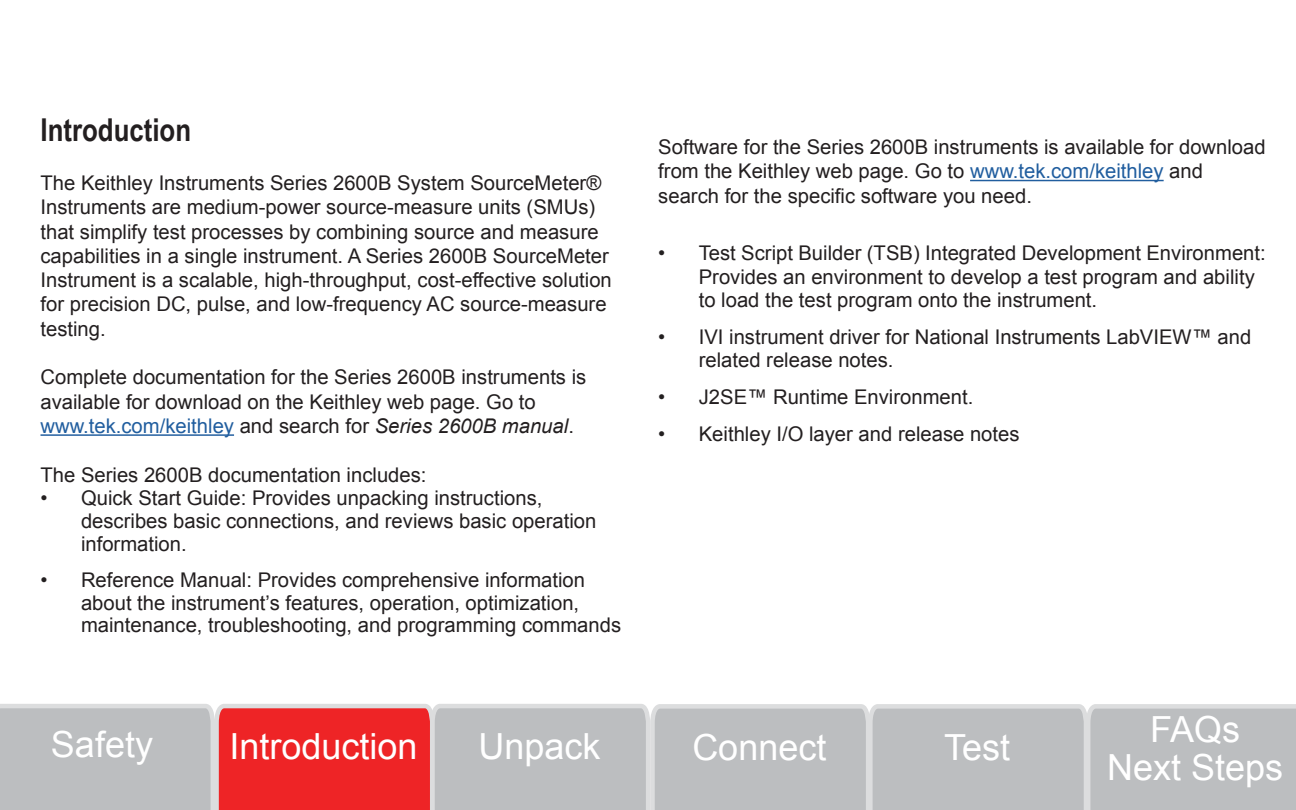
<style>
.page{position:relative;width:1296px;height:810px;background:#fff}
.page>*{position:absolute;margin:0;border:0;box-sizing:border-box;transform-origin:0 0}
.t1{font:36px/38.2px "Arial";color:#fff;text-align:center}
.t2{font:700 31.5px "Arial Narrow";color:#231f20}
.t3{font:20.25px/24.3px "Arial";color:#231f20}
.s1{color:#215e9f}
.s2{font-style:italic}
</style>
<div class="page">
<hr style="left:970px;top:180px;width:194px;height:1px;background:#215e9f">
<hr style="left:40px;top:434px;width:194px;height:2px;background:#215e9f">
<svg style="left:0;top:704px;width:1296px;height:106px;background:#c6a8aa"></svg>
<h2 class="t2" style="left:40px;top:106px;width:152px">Introduction</h2>
<p class="t3" style="left:40px;top:171px;width:573px">The Keithley Instruments Series 2600B System SourceMeter® Instruments are medium-power source-measure units (SMUs) that simplify test processes by combining source and measure capabilities in a single instrument. A Series 2600B SourceMeter Instrument is a scalable, high-throughput, cost-effective solution for precision DC, pulse, and low-frequency AC source-measure testing.</p>
<p class="t3" style="left:40px;top:365px;width:547px">Complete documentation for the Series 2600B instruments is available for download on the Keithley web page. Go to <span class="s1">www.tek.com/keithley</span> and search for <span class="s2">Series 2600B manual</span>.</p>
<p class="t3" style="left:40px;top:463px;width:388px">The Series 2600B documentation includes:</p>
<p class="t3" style="left:81px;top:486px;width:517px;line-height:23.2px;text-indent:-40px">• Quick Start Guide: Provides unpacking instructions, describes basic connections, and reviews basic operation information.</p>
<p class="t3" style="left:81px;top:569px;width:542px;line-height:22.5px;text-indent:-40px">• Reference Manual: Provides comprehensive information about the instrument’s features, operation, optimization, maintenance, troubleshooting, and programming commands</p>
<p class="t3" style="left:658px;top:135px;width:609px">Software for the Series 2600B instruments is available for download from the Keithley web page. Go to <span class="s1">www.tek.com/keithley</span> and search for the specific software you need.</p>
<p class="t3" style="left:699px;top:242px;width:568px;line-height:23.4px;text-indent:-40px">• Test Script Builder (TSB) Integrated Development Environment:<br>Provides an environment to develop a test program and ability to load the test program onto the instrument.</p>
<p class="t3" style="left:699px;top:325px;width:554px;line-height:23.4px;text-indent:-40px">• IVI instrument driver for National Instruments LabVIEW™ and related release notes.</p>
<p class="t3" style="left:658px;top:385px;width:317px">• J2SE™ Runtime Environment.</p>
<p class="t3" style="left:658px;top:422px;width:363px">• Keithley I/O layer and release notes</p>
<h1 class="t1" style="left:51px;top:726px;width:104px">Safety</h1>
<h1 class="t1" style="left:478px;top:728px;width:124px">Unpack</h1>
<h1 class="t1" style="left:692px;top:728px;width:136px">Connect</h1>
<h1 class="t1" style="left:944px;top:728px;width:68px">Test</h1>
<h1 class="t1" style="left:113px;top:728px;width:306px">Safety Introduction</h1>
<h1 class="t1" style="left:396px;top:729px;width:190px">Introduction</h1>
<h1 class="t1" style="left:1107px;top:710px;width:178px">FAQs<br>Next Steps</h1>
</div>
